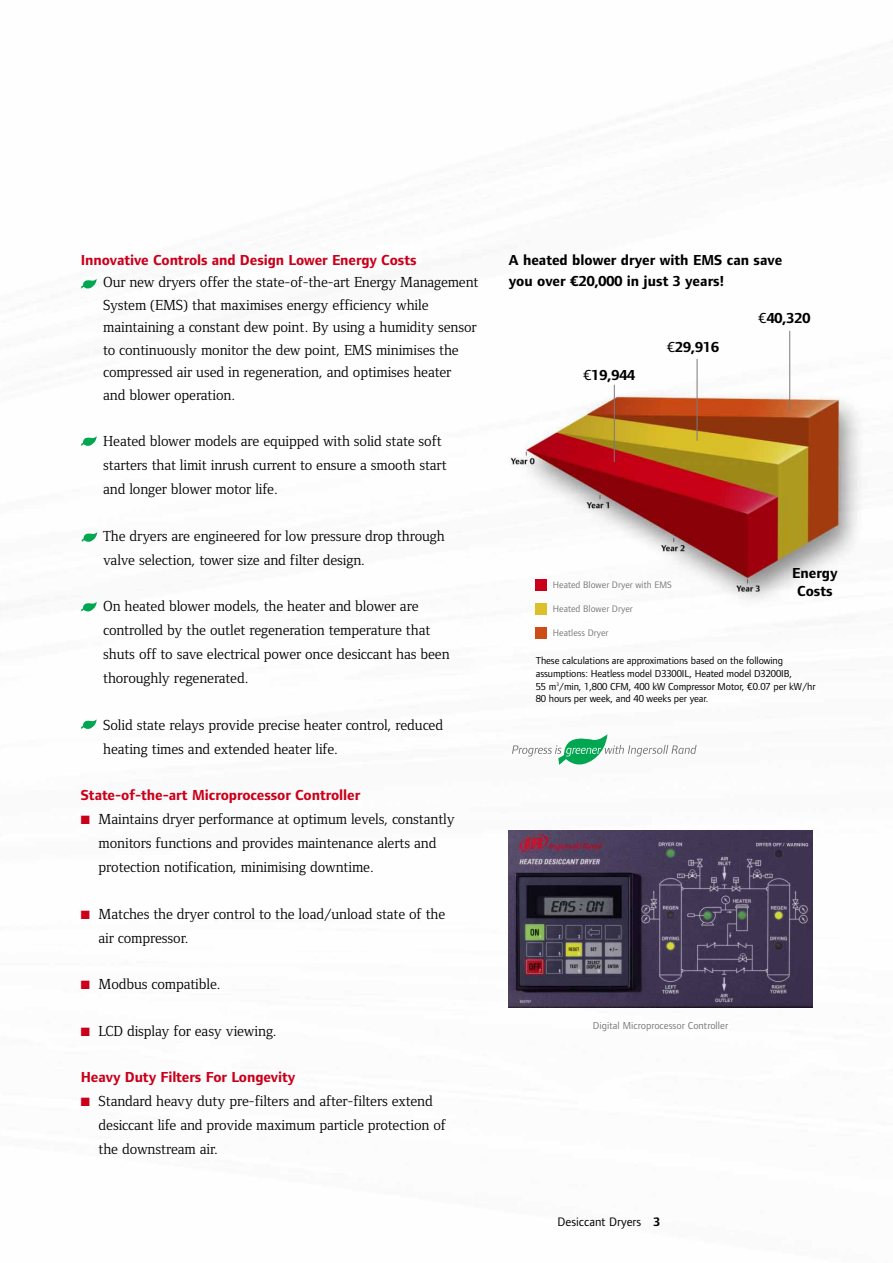
<style>
.page{position:relative;width:893px;height:1263px;background:#fff}
.page>*{position:absolute;margin:0;border:0;box-sizing:border-box;transform-origin:0 0}
.t1{font:15px/24px "Foundry Form Serif";letter-spacing:-.01em;color:#000}
.t2{font:700 15px "Foundry Form Sans";letter-spacing:-.005em;color:#ca001b}
.t3{font:700 15px/18px "Foundry Form Sans";color:#000;text-align:center}
.t4{font:12.75px "Foundry Form Sans";color:#000}
.t5{font:10.5px/12.8px "Foundry Form Sans";letter-spacing:-.01em;color:#000}
.t6{font:10.5px "Foundry Form Sans";color:#7a7a7a}
.t7{font:9.75px "Foundry Form Sans";color:#7a7a7a}
.s1{color:#ca001b}
.s2{font-weight:400}
.s3{font-weight:700}
</style>
<div class="page">
<img style="left:81px;top:330px;width:781px;height:678px">
<img style="left:509px;top:830px;width:303px;height:177px">
<hr style="left:614px;top:385px;width:1px;height:77px;background:#7a7a7a">
<hr style="left:697px;top:359px;width:1px;height:82px;background:#7a7a7a">
<hr style="left:789px;top:331px;width:1px;height:79px;background:#7a7a7a">
<div style="left:536px;top:580px;width:11px;height:11px;background:#ca001b"></div>
<div style="left:536px;top:604px;width:11px;height:11px;background:#dcc02a"></div>
<div style="left:536px;top:627px;width:11px;height:12px;background:#cd4d17"></div>
<svg style="left:81px;top:279px;width:16px;height:10px"></svg>
<svg style="left:81px;top:436px;width:16px;height:10px"></svg>
<svg style="left:82px;top:532px;width:15px;height:10px"></svg>
<svg style="left:81px;top:602px;width:16px;height:10px"></svg>
<svg style="left:81px;top:719px;width:16px;height:10px"></svg>
<svg style="left:512px;top:734px;width:185px;height:35px"></svg>
<p class="t2" style="left:81px;top:254px;width:337px">Innovative Controls and Design Lower Energy Costs</p>
<p class="t1" style="left:103px;top:272px;width:377px;line-height:22.5px">Our new dryers offer the state-of-the-art Energy Management System (EMS) that maximises energy efficiency while maintaining a constant dew point. By using a humidity sensor to continuously monitor the dew point, EMS minimises the compressed air used in regeneration, and optimises heater<br>and blower operation.</p>
<p class="t1" style="left:103px;top:430px;width:345px">Heated blower models are equipped with solid state soft starters that limit inrush current to ensure a smooth start and longer blower motor life.</p>
<p class="t1" style="left:103px;top:525px;width:343px">The dryers are engineered for low pressure drop through valve selection, tower size and filter design.</p>
<p class="t1" style="left:103px;top:595px;width:348px">On heated blower models, the heater and blower are controlled by the outlet regeneration temperature that shuts off to save electrical power once desiccant has been thoroughly regenerated.</p>
<p class="t1" style="left:103px;top:714px;width:341px">Solid state relays provide precise heater control, reduced heating times and extended heater life.</p>
<p class="t2" style="left:81px;top:789px;width:281px">State-of-the-art Microprocessor Controller</p>
<p class="t1" style="left:99px;top:808px;width:358px;text-indent:-18px"><span class="s1">■</span> Maintains dryer performance at optimum levels, constantly monitors functions and provides maintenance alerts and protection notification, minimising downtime.</p>
<p class="t1" style="left:99px;top:903px;width:348px;text-indent:-18px"><span class="s1">■</span> Matches the dryer control to the load/unload state of the air compressor.</p>
<p class="t1" style="left:81px;top:973px;width:141px"><span class="s1">■</span> Modbus compatible.</p>
<p class="t1" style="left:81px;top:1020px;width:197px"><span class="s1">■</span> LCD display for easy viewing.</p>
<p class="t2" style="left:81px;top:1071px;width:216px">Heavy Duty Filters For Longevity</p>
<p class="t1" style="left:99px;top:1090px;width:349px;text-indent:-18px"><span class="s1">■</span> Standard heavy duty pre-filters and after-filters extend desiccant life and provide maximum particle protection of the downstream air.</p>
<p class="t3" style="left:509px;top:250px;width:275px;line-height:21px;text-align:left">A heated blower dryer with EMS can save you over ¤20,000 in just 3 years!</p>
<p class="t3" style="left:583px;top:367px;width:53px"><span class="s2">¤</span>19,944</p>
<p class="t3" style="left:667px;top:339px;width:53px"><span class="s2">¤</span>29,916</p>
<p class="t3" style="left:759px;top:310px;width:53px"><span class="s2">¤</span>40,320</p>
<p class="t7" style="left:553px;top:581px;width:121px">Heated Blower Dryer with EMS</p>
<p class="t7" style="left:553px;top:605px;width:81px">Heated Blower Dryer</p>
<p class="t7" style="left:553px;top:629px;width:57px">Heatless Dryer</p>
<p class="t3" style="left:792px;top:565px;width:47px">Energy<br>Costs</p>
<p class="t5" style="left:536px;top:655px;width:281px">These calculations are approximations based on the following assumptions: Heatless model D3300IL, Heated model D3200IB,<br>55 m<sup>3</sup>/min, 1,800 CFM, 400 kW Compressor Motor, ¤0.07 per kW/hr 80 hours per week, and 40 weeks per year.</p>
<p class="t6" style="left:593px;top:1022px;width:137px">Digital Microprocessor Controller</p>
<p class="t4" style="left:557px;top:1217px;width:104px">Desiccant Dryers <span class="s3">3</span></p>
</div>
